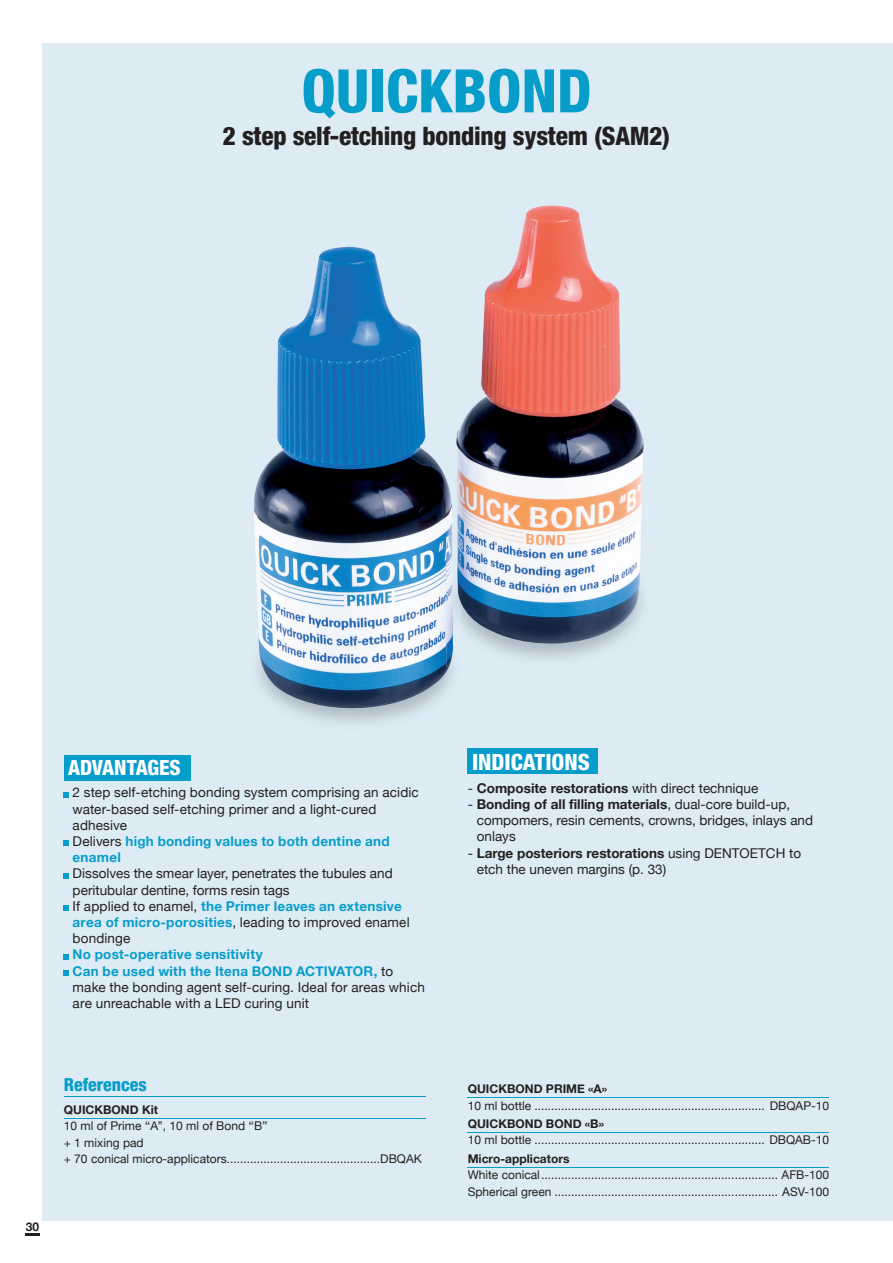
<style>
.page{position:relative;width:893px;height:1263px;background:#fff}
.page>*{position:absolute;margin:0;border:0;box-sizing:border-box;transform-origin:0 0}
.t1{font:800 condensed 60px "Helvetica Neue";color:#079dca}
.t2{font:800 condensed 25.5px "Helvetica Neue";letter-spacing:-.01em;color:#231f20}
.t3{font:800 condensed 22.5px "Helvetica Neue";color:#fff}
.t4{font:800 condensed 21px "Helvetica Neue";color:#fff}
.t5{font:800 condensed 18px "Helvetica Neue";color:#079dca}
.t6{font:13.5px/16.2px "Helvetica Neue";letter-spacing:.01em;color:#231f20}
.t7{font:700 13.5px "Helvetica Neue";color:#231f20}
.t8{font:12px/16.2px "Helvetica Neue";color:#231f20}
.t9{font:700 12px "Helvetica Neue";color:#231f20}
.s1{font-weight:700;color:#079dca}
.s2{font-weight:400}
.s3{font-weight:700}
</style>
<div class="page">
<svg style="left:25px;top:1234px;width:15px;height:2px"></svg>
<div style="left:43px;top:43px;width:850px;height:1177px;background:#dcebf4"></div>
<hr style="left:64px;top:1118px;width:361px;height:1px;background:#079dca">
<svg style="left:64px;top:792px;width:5px;height:5px"></svg>
<svg style="left:64px;top:841px;width:5px;height:5px"></svg>
<svg style="left:64px;top:873px;width:5px;height:5px"></svg>
<svg style="left:64px;top:906px;width:5px;height:5px"></svg>
<svg style="left:64px;top:954px;width:5px;height:5px"></svg>
<svg style="left:64px;top:970px;width:5px;height:6px"></svg>
<div style="left:468px;top:748px;width:130px;height:26px;background:#079dca"></div>
<div style="left:64px;top:755px;width:126px;height:26px;background:#079dca"></div>
<hr style="left:64px;top:1096px;width:361px;height:1px;background:#079dca">
<hr style="left:468px;top:1097px;width:361px;height:1px;background:#079dca">
<hr style="left:468px;top:1132px;width:361px;height:1px;background:#079dca">
<hr style="left:468px;top:1167px;width:361px;height:1px;background:#079dca">
<img style="left:254px;top:247px;width:198px;height:462px">
<img style="left:446px;top:537px;width:163px;height:130px">
<img style="left:449px;top:607px;width:12px;height:60px">
<img style="left:455px;top:205px;width:189px;height:440px">
<h1 class="t1" style="left:301px;top:54px;width:292px">QUICKBOND</h1>
<h2 class="t2" style="left:223px;top:120px;width:449px">2 step self-etching bonding system (SAM2)</h2>
<h3 class="t4" style="left:68px;top:754px;width:114px">ADVANTAGES</h3>
<h3 class="t3" style="left:472px;top:748px;width:119px">INDICATIONS</h3>
<p class="t6" style="left:73px;top:785px;width:348px">2 step self-etching bonding system comprising an acidic water-based self-etching primer and a light-cured adhesive<br>Delivers <span class="s1">high bonding values to both dentine and enamel</span></p>
<p class="t6" style="left:73px;top:866px;width:339px">Dissolves the smear layer, penetrates the tubules and peritubular dentine, forms resin tags<br>If applied to enamel, <span class="s1">the Primer leaves an extensive area of micro-porosities</span>, leading to improved enamel bondinge</p>
<p class="t6" style="left:73px;top:947px;width:354px"><span class="s1">No post-operative sensitivity<br>Can be used with the Itena BOND ACTIVATOR,</span> to make the bonding agent self-curing. Ideal for areas which are unreachable with a LED curing unit</p>
<p class="t7" style="left:468px;top:777px;width:292px"><span class="s2">-</span> Composite restorations <span class="s2">with direct technique</span></p>
<p class="t6" style="left:477px;top:797px;width:338px;text-indent:-9px">- <span class="s3">Bonding of all filling materials</span>, dual-core build-up, compomers, resin cements, crowns, bridges, inlays and onlays</p>
<p class="t6" style="left:477px;top:845px;width:326px;text-indent:-9px">- <span class="s3">Large posteriors restorations</span> using DENTOETCH to etch the uneven margins (p. 33)</p>
<p class="t9" style="left:26px;top:1217px;width:15px">30</p>
<h3 class="t5" style="left:64px;top:1073px;width:85px">References</h3>
<p class="t9" style="left:468px;top:1079px;width:141px">QUICKBOND PRIME «A»</p>
<p class="t8" style="left:468px;top:1098px;width:363px">10 ml bottle ..................................................................... DBQAP-10</p>
<p class="t9" style="left:468px;top:1114px;width:138px">QUICKBOND BOND «B»</p>
<p class="t8" style="left:468px;top:1133px;width:363px">10 ml bottle ..................................................................... DBQAB-10</p>
<p class="t9" style="left:468px;top:1149px;width:103px">Micro-applicators</p>
<p class="t8" style="left:468px;top:1168px;width:363px">White conical ....................................................................... AFB-100<br>Spherical green ................................................................... ASV-100</p>
<p class="t9" style="left:64px;top:1100px;width:96px">QUICKBOND Kit</p>
<p class="t8" style="left:64px;top:1119px;width:360px">10 ml of Prime ‘‘A’’, 10 ml of Bond ‘‘B’’<br>+ 1 mixing pad<br>+ 70 conical micro-applicators..............................................DBQAK</p>
</div>
